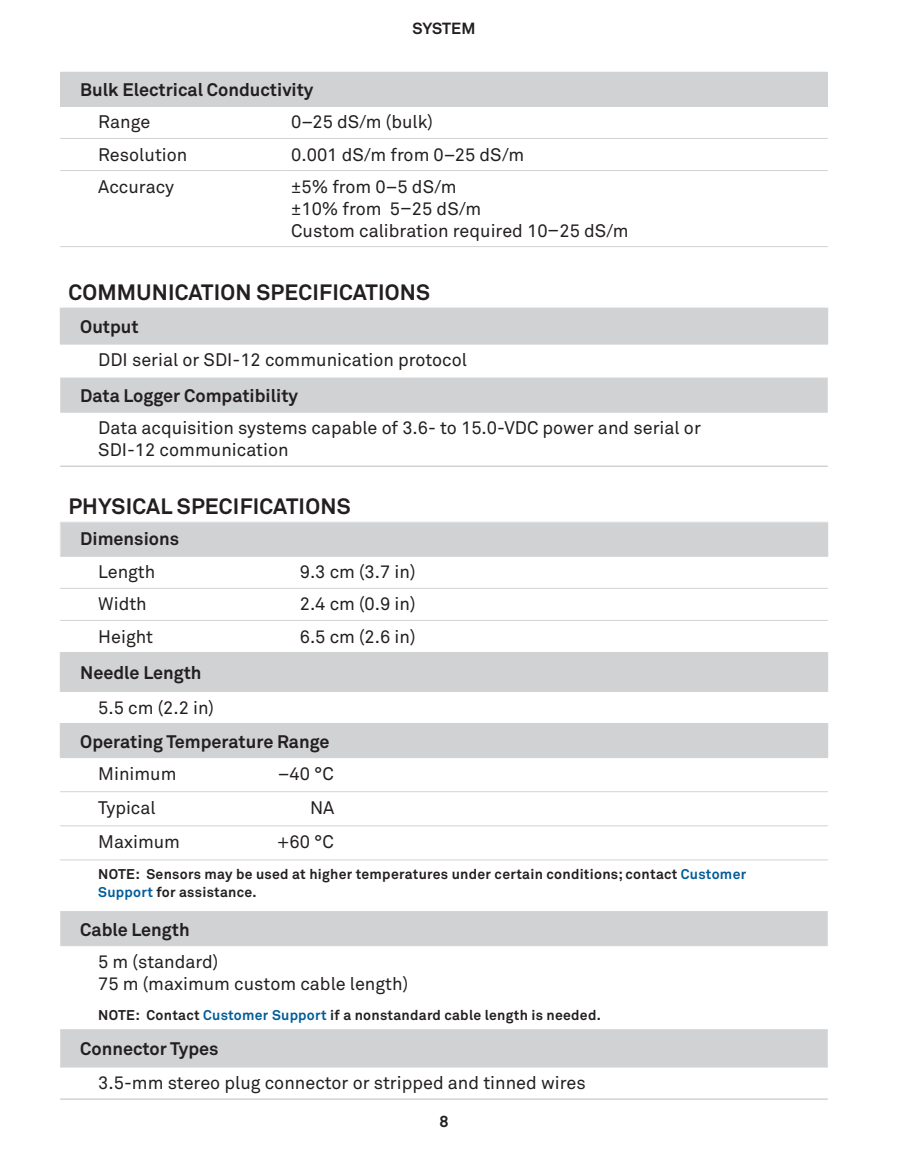
<style>
.page{position:relative;width:900px;height:1152px;background:#fff}
.page>*{position:absolute;margin:0;border:0;box-sizing:border-box;transform-origin:0 0}
.SpecHead1{font:700 22px "Akkurat Pro";letter-spacing:.01em;color:#231f20}
.SpecTxt1ColLeft{font:18px/22px "Akkurat Pro";color:#231f20}
.SpecHead2{font:700 18px "Akkurat Pro";color:#231f20}
.SpecTxt1ColRight{font:18px/22px "Akkurat Pro";color:#231f20}
.SpecTxt1ColRightDecimal{font:18px "Akkurat Pro";color:#231f20}
.SpecTxtColRight{font:18px "Akkurat Pro";color:#231f20}
.t1{font:700 16px "Akkurat Pro";color:#231f20}
.SpecTableNote{font:700 14px/18px "Akkurat Pro";letter-spacing:.02em;color:#231f20}
.s1{color:#005d99}
</style>
<div class="page">
<div style="left:60px;top:72px;width:768px;height:34px;background:#d1d2d4"></div>
<hr style="left:60px;top:106px;width:223px;height:1px;background:#d1d2d4">
<hr style="left:283px;top:106px;width:545px;height:1px;background:#d1d2d4">
<hr style="left:60px;top:138px;width:223px;height:1px;background:#d1d2d4">
<hr style="left:283px;top:138px;width:545px;height:1px;background:#d1d2d4">
<hr style="left:60px;top:170px;width:223px;height:1px;background:#d1d2d4">
<hr style="left:283px;top:170px;width:545px;height:1px;background:#d1d2d4">
<hr style="left:60px;top:246px;width:223px;height:1px;background:#d1d2d4">
<hr style="left:283px;top:246px;width:545px;height:1px;background:#d1d2d4">
<svg style="left:60px;top:309px;width:768px;height:103px;fill:#d1d2d4"></svg>
<hr style="left:60px;top:308px;width:1px;height:36px;background:#d1d2d4">
<hr style="left:827px;top:308px;width:1px;height:36px;background:#d1d2d4">
<hr style="left:60px;top:308px;width:768px;height:1px;background:#d1d2d4">
<hr style="left:60px;top:344px;width:768px;height:1px;background:#d1d2d4">
<hr style="left:60px;top:378px;width:768px;height:1px;background:#d1d2d4">
<hr style="left:60px;top:412px;width:768px;height:1px;background:#d1d2d4">
<hr style="left:60px;top:466px;width:768px;height:1px;background:#d1d2d4">
<svg style="left:60px;top:523px;width:768px;height:544px"></svg>
<hr style="left:827px;top:523px;width:1px;height:33px;background:#d1d2d4">
<hr style="left:827px;top:653px;width:1px;height:38px;background:#d1d2d4">
<hr style="left:827px;top:724px;width:1px;height:33px;background:#d1d2d4">
<hr style="left:60px;top:911px;width:180px;height:1px;background:#d1d2d4">
<hr style="left:240px;top:911px;width:588px;height:1px;background:#d1d2d4">
<hr style="left:60px;top:1098px;width:180px;height:2px;background:#d1d2d4">
<hr style="left:240px;top:1098px;width:588px;height:2px;background:#d1d2d4">
<hr style="left:60px;top:723px;width:180px;height:1px;background:#d1d2d4">
<hr style="left:240px;top:723px;width:588px;height:1px;background:#d1d2d4">
<hr style="left:60px;top:757px;width:180px;height:1px;background:#d1d2d4">
<hr style="left:240px;top:757px;width:588px;height:1px;background:#d1d2d4">
<hr style="left:240px;top:588px;width:588px;height:1px;background:#d1d2d4">
<hr style="left:240px;top:620px;width:588px;height:1px;background:#d1d2d4">
<hr style="left:60px;top:652px;width:180px;height:1px;background:#d1d2d4">
<hr style="left:240px;top:652px;width:588px;height:1px;background:#d1d2d4">
<hr style="left:60px;top:653px;width:1px;height:38px;background:#d1d2d4">
<hr style="left:60px;top:691px;width:180px;height:1px;background:#d1d2d4">
<hr style="left:240px;top:691px;width:588px;height:1px;background:#d1d2d4">
<hr style="left:60px;top:588px;width:180px;height:1px;background:#d1d2d4">
<hr style="left:60px;top:620px;width:180px;height:1px;background:#d1d2d4">
<hr style="left:60px;top:724px;width:1px;height:33px;background:#d1d2d4">
<hr style="left:60px;top:791px;width:180px;height:1px;background:#d1d2d4">
<hr style="left:240px;top:791px;width:588px;height:1px;background:#d1d2d4">
<hr style="left:60px;top:825px;width:180px;height:1px;background:#d1d2d4">
<hr style="left:240px;top:825px;width:588px;height:1px;background:#d1d2d4">
<hr style="left:60px;top:860px;width:180px;height:1px;background:#d1d2d4">
<hr style="left:240px;top:860px;width:588px;height:1px;background:#d1d2d4">
<hr style="left:60px;top:522px;width:180px;height:1px;background:#dcdddf">
<hr style="left:240px;top:522px;width:588px;height:1px;background:#dcdddf">
<hr style="left:60px;top:523px;width:1px;height:33px;background:#e6e7e9">
<hr style="left:60px;top:556px;width:180px;height:1px;background:#d1d2d4">
<hr style="left:240px;top:556px;width:588px;height:1px;background:#d1d2d4">
<hr style="left:60px;top:945px;width:180px;height:1px;background:#d1d2d4">
<hr style="left:240px;top:945px;width:588px;height:1px;background:#d1d2d4">
<hr style="left:60px;top:1029px;width:180px;height:1px;background:#d1d2d4">
<hr style="left:240px;top:1029px;width:588px;height:1px;background:#d1d2d4">
<hr style="left:60px;top:1067px;width:180px;height:1px;background:#d1d2d4">
<hr style="left:240px;top:1067px;width:588px;height:1px;background:#d1d2d4">
<p class="t1" style="left:413px;top:18px;width:22px">System</p>
<p class="SpecHead2" style="left:80px;top:79px;width:235px">Bulk Electrical Conductivity</p>
<p class="SpecTxt1ColLeft" style="left:98px;top:111px;width:54px">Range</p>
<p class="SpecTxt1ColRight" style="left:291px;top:111px;width:143px">0–25 dS/m (bulk)</p>
<p class="SpecTxt1ColLeft" style="left:98px;top:143px;width:91px">Resolution</p>
<p class="SpecTxtColRight" style="left:291px;top:144px;width:235px">0.001 dS/m from 0–25 dS/m</p>
<p class="SpecTxt1ColLeft" style="left:98px;top:175px;width:77px">Accuracy</p>
<p class="SpecTxt1ColRight" style="left:291px;top:175px;width:339px">±5% from 0–5 dS/m<br>±10% from 5–25 dS/m<br>Custom calibration required 10–25 dS/m</p>
<p class="SpecHead1" style="left:68px;top:279px;width:363px">COMMUNICATION SPECIFICATIONS</p>
<p class="SpecHead2" style="left:80px;top:316px;width:60px">Output</p>
<p class="SpecTxt1ColLeft" style="left:98px;top:349px;width:370px">DDI serial or SDI-12 communication protocol</p>
<p class="SpecHead2" style="left:80px;top:385px;width:219px">Data Logger Compatibility</p>
<p class="SpecTxt1ColLeft" style="left:98px;top:417px;width:604px">Data acquisition systems capable of 3.6- to 15.0-VDC power and serial or<br>SDI‑12 communication</p>
<p class="SpecHead1" style="left:68px;top:493px;width:284px">PHYSICAL SPECIFICATIONS</p>
<p class="SpecHead2" style="left:80px;top:528px;width:100px">Dimensions</p>
<p class="SpecTxt1ColLeft" style="left:98px;top:561px;width:59px">Length</p>
<p class="SpecTxt1ColRightDecimal" style="left:300px;top:562px;width:117px">9.3 cm (3.7 in)</p>
<p class="SpecTxt1ColLeft" style="left:98px;top:593px;width:50px">Width</p>
<p class="SpecTxt1ColRightDecimal" style="left:300px;top:594px;width:117px">2.4 cm (0.9 in)</p>
<p class="SpecTxt1ColLeft" style="left:98px;top:625px;width:56px">Height</p>
<p class="SpecTxt1ColRightDecimal" style="left:300px;top:626px;width:117px">6.5 cm (2.6 in)</p>
<p class="SpecHead2" style="left:80px;top:662px;width:123px">Needle Length</p>
<p class="SpecTxt1ColLeft" style="left:98px;top:696px;width:117px">5.5 cm (2.2 in)</p>
<p class="SpecHead2" style="left:80px;top:730px;width:251px">Operating Temperature Range</p>
<p class="SpecTxt1ColLeft" style="left:98px;top:763px;width:80px">Minimum</p>
<p class="SpecTxt1ColRightDecimal" style="left:278px;top:763px;width:58px">–40 °C</p>
<p class="SpecTxt1ColLeft" style="left:98px;top:797px;width:59px">Typical</p>
<p class="SpecTxt1ColRightDecimal" style="left:310px;top:797px;width:26px">NA</p>
<p class="SpecTxt1ColLeft" style="left:98px;top:831px;width:83px">Maximum</p>
<p class="SpecTxt1ColRightDecimal" style="left:277px;top:831px;width:58px">+60 °C</p>
<p class="SpecTableNote" style="left:98px;top:865px;width:650px">NOTE: Sensors may be used at higher temperatures under certain conditions; contact <span class="s1">Customer<br>Support</span> for assistance.</p>
<p class="SpecHead2" style="left:80px;top:918px;width:111px">Cable Length</p>
<p class="SpecTxt1ColLeft" style="left:98px;top:951px;width:311px">5 m (standard)<br>75 m (maximum custom cable length)</p>
<p class="SpecTableNote" style="left:98px;top:1006px;width:504px">NOTE: Contact <span class="s1">Customer Support</span> if a nonstandard cable length is needed.</p>
<p class="SpecHead2" style="left:80px;top:1038px;width:140px">Connector Types</p>
<p class="SpecTxt1ColLeft" style="left:98px;top:1072px;width:489px">3.5-mm stereo plug connector or stripped and tinned wires</p>
<p class="t1" style="left:439px;top:1111px;width:11px">8</p>
</div>
